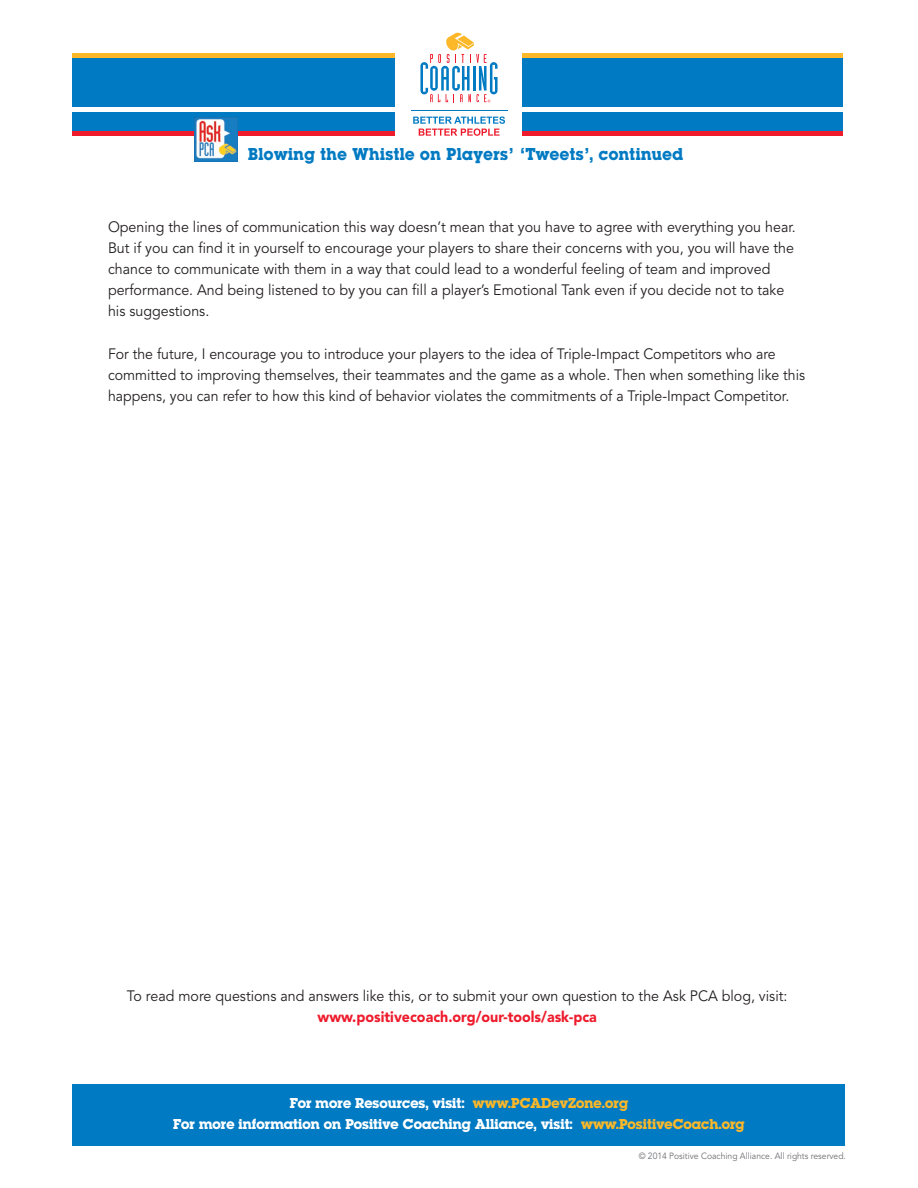
<style>
.page{position:relative;width:918px;height:1188px;background:#fff}
.page>*{position:absolute;margin:0;border:0;box-sizing:border-box;transform-origin:0 0}
.t1{font:18px "Lubalin Graph Bld";letter-spacing:.03em;color:#007ac2;scale:.96 1}
.text{font:15px/21px "Avenir";color:#231f20;scale:.95 1}
.text-2{font:15px/21px "Avenir";color:#231f20;scale:.94 1}
.t2{font:15px "Lubalin Graph Bld";letter-spacing:.005em;color:#fff}
.t3{font:9px "Avenir";color:#6c6d70;scale:.95 1}
.s1{font-weight:900;color:#ee1b2c}
.s2{color:#fcb828}
</style>
<div class="page">
<div style="left:73px;top:1084px;width:772px;height:62px;background:#007ac2"></div>
<div style="left:72px;top:54px;width:323px;height:81px;background:#007ac2"></div>
<div style="left:522px;top:54px;width:321px;height:81px;background:#007ac2"></div>
<svg style="left:420px;top:33px;width:78px;height:69px"></svg>
<hr style="left:411px;top:110px;width:96px;height:1px;background:#007ac2">
<svg style="left:413px;top:116px;width:92px;height:20px"></svg>
<div style="left:70px;top:107px;width:326px;height:5px;background:#fff"></div>
<hr style="left:72px;top:131px;width:323px;height:4px;background:#ee1b2c">
<hr style="left:72px;top:54px;width:323px;height:4px;background:#fcb828">
<div style="left:522px;top:107px;width:324px;height:5px;background:#fff"></div>
<hr style="left:522px;top:131px;width:321px;height:4px;background:#ee1b2c">
<hr style="left:522px;top:54px;width:321px;height:4px;background:#fcb828">
<img style="left:194px;top:118px;width:43px;height:43px">
<p class="t1" style="left:248px;top:142px;width:454px">Blowing the Whistle on Players’ ‘Tweets’, continued</p>
<p class="text" style="left:108px;top:217px;width:726px">Opening the lines of communication this way doesn’t mean that you have to agree with everything you hear.<br>But if you can find it in yourself to encourage your players to share their concerns with you, you will have the chance to communicate with them in a way that could lead to a wonderful feeling of team and improved performance. And being listened to by you can fill a player’s Emotional Tank even if you decide not to take his suggestions.</p>
<p class="text-2" style="left:108px;top:344px;width:743px">For the future, I encourage you to introduce your players to the idea of Triple-Impact Competitors who are committed to improving themselves, their teammates and the game as a whole. Then when something like this happens, you can refer to how this kind of behavior violates the commitments of a Triple-Impact Competitor.</p>
<p class="text" style="left:127px;top:986px;width:697px;text-align:center">To read more questions and answers like this, or to submit your own question to the Ask PCA blog, visit: <span class="s1">www.positivecoach.org/our-tools/ask-pca</span></p>
<p class="t2" style="left:290px;top:1093px;width:340px">For more Resources, visit: <span class="s2">www.PCADevZone.org</span></p>
<p class="t2" style="left:173px;top:1114px;width:573px">For more information on Positive Coaching Alliance, visit: <span class="s2">www.PositiveCoach.org</span></p>
<p class="t3" style="left:639px;top:1150px;width:220px">© 2014 Positive Coaching Alliance. All rights reserved.</p>
</div>
